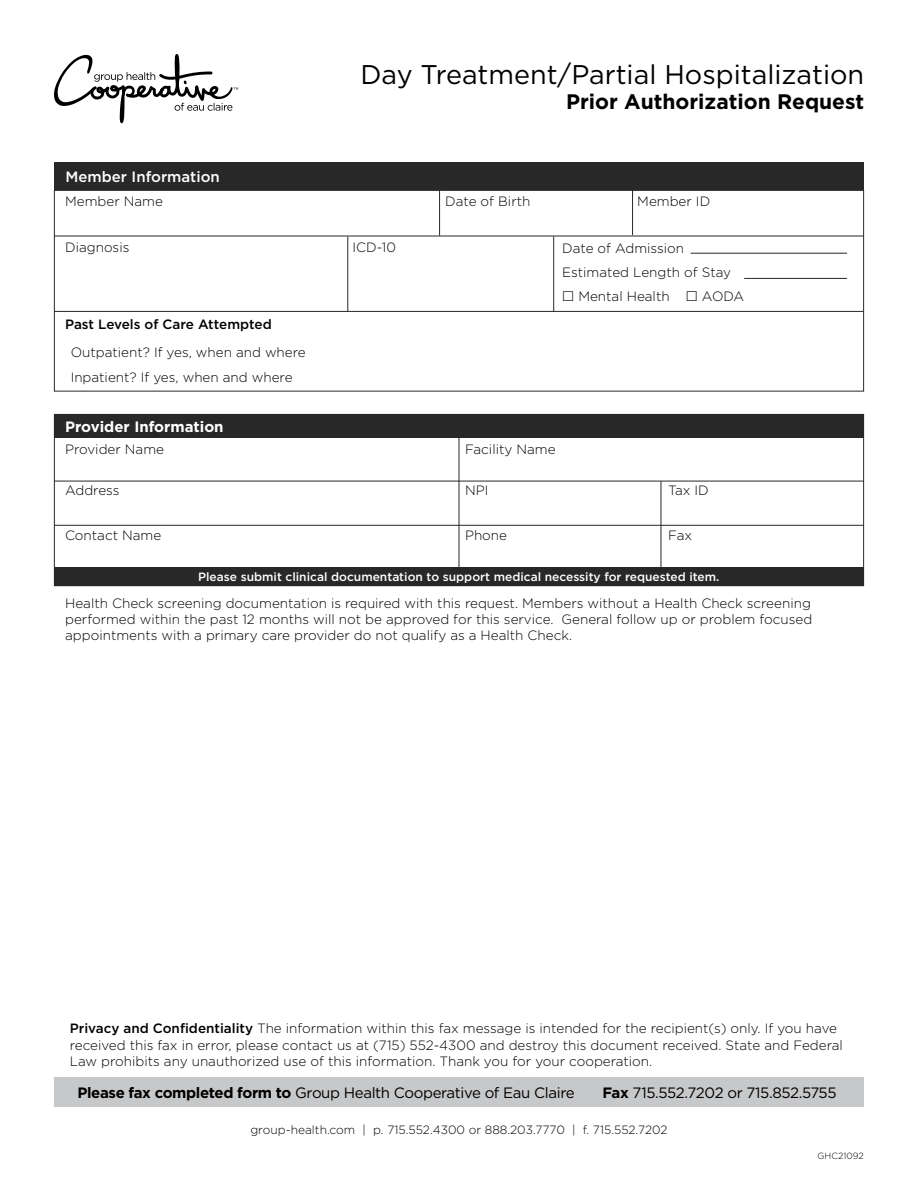
<style>
.page{position:relative;width:918px;height:1188px;background:#fff}
.page>*{position:absolute;margin:0;border:0;box-sizing:border-box;transform-origin:0 0}
.t1{font:27px "Gotham HTF";color:#000}
.t2{font:700 21px "Gotham HTF";color:#000}
.t3{font:15px "Gotham HTF";letter-spacing:-.025em;color:#000}
.t4{font:700 15px "Gotham HTF";color:#fff}
.t5{font:500 15px "Gotham HTF";color:#fff}
.t6{font:300 13.5px/16.2px "Gotham HTF";color:#000;text-align:justify}
.t7{font:500 13.5px "Gotham HTF";color:#000}
.t8{font:500 12px "Gotham HTF";color:#fff}
.t9{font:300 12px "Gotham HTF";color:#000}
.t10{font:300 9px "Gotham HTF";color:#000}
.s1{font-weight:500}
.s2{font-weight:700}
</style>
<div class="page">
<div style="left:54px;top:414px;width:810px;height:23px;background:#292829"></div>
<hr style="left:439px;top:190px;width:1px;height:46px;background:#292829">
<hr style="left:553px;top:236px;width:1px;height:76px;background:#292829">
<hr style="left:347px;top:236px;width:1px;height:76px;background:#292829">
<hr style="left:632px;top:190px;width:1px;height:45px;background:#292829">
<div style="left:54px;top:163px;width:810px;height:27px;background:#292829"></div>
<svg style="left:54px;top:54px;width:184px;height:69px"></svg>
<div style="left:54px;top:190px;width:810px;height:202px;border:1px solid #292829"></div>
<hr style="left:54px;top:311px;width:810px;height:1px;background:#292829">
<hr style="left:54px;top:236px;width:810px;height:1px;background:#292829">
<hr style="left:459px;top:437px;width:1px;height:131px;background:#292829">
<hr style="left:661px;top:481px;width:1px;height:87px;background:#292829">
<hr style="left:54px;top:481px;width:810px;height:1px;background:#292829">
<hr style="left:54px;top:525px;width:810px;height:1px;background:#292829">
<hr style="left:691px;top:253px;width:156px;height:1px;background:#292829">
<hr style="left:744px;top:278px;width:103px;height:1px;background:#292829">
<div style="left:54px;top:1077px;width:810px;height:30px;background:#c7c8ca"></div>
<div style="left:54px;top:568px;width:810px;height:18px;background:#292829"></div>
<h1 class="t1" style="left:360px;top:59px;width:505px">Day Treatment/Partial Hospitalization</h1>
<h2 class="t2" style="left:566px;top:89px;width:300px">Prior Authorization Request</h2>
<p class="t5" style="left:66px;top:168px;width:156px">Member Information</p>
<p class="t6" style="left:65px;top:193px;width:99px">Member Name</p>
<p class="t6" style="left:65px;top:239px;width:66px">Diagnosis</p>
<p class="t6" style="left:352px;top:239px;width:45px">ICD-10</p>
<p class="t7" style="left:65px;top:316px;width:208px">Past Levels of Care Attempted</p>
<p class="t6" style="left:71px;top:344px;width:237px">Outpatient? If yes, when and where</p>
<p class="t6" style="left:71px;top:369px;width:223px">Inpatient? If yes, when and where</p>
<p class="t6" style="left:445px;top:193px;width:87px">Date of Birth</p>
<p class="t6" style="left:637px;top:193px;width:74px">Member ID</p>
<p class="t6" style="left:562px;top:240px;width:123px">Date of Admission</p>
<p class="t6" style="left:562px;top:264px;width:170px">Estimated Length of Stay</p>
<p class="t6" style="left:578px;top:288px;width:93px">Mental Health</p>
<p class="t6" style="left:702px;top:288px;width:44px">AODA</p>
<p class="t4" style="left:65px;top:418px;width:160px">Provider Information</p>
<p class="t6" style="left:65px;top:441px;width:100px">Provider Name</p>
<p class="t6" style="left:465px;top:441px;width:92px">Facility Name</p>
<p class="t6" style="left:465px;top:482px;width:25px">NPI</p>
<p class="t6" style="left:465px;top:527px;width:44px">Phone</p>
<p class="t6" style="left:65px;top:482px;width:56px">Address</p>
<p class="t6" style="left:65px;top:527px;width:98px">Contact Name</p>
<p class="t6" style="left:668px;top:482px;width:42px">Tax ID</p>
<p class="t6" style="left:668px;top:527px;width:25px">Fax</p>
<p class="t8" style="left:198px;top:570px;width:523px">Please submit clinical documentation to support medical necessity for requested item.</p>
<p class="t6" style="left:65px;top:595px;width:749px">Health Check screening documentation is required with this request. Members without a Health Check screening performed within the past 12 months will not be approved for this service. General follow up or problem focused appointments with a primary care provider do not qualify as a Health Check.</p>
<p class="t6" style="left:70px;top:1020px;width:775px;text-align:left"><span class="s1">Privacy and Confidentiality</span> The information within this fax message is intended for the recipient(s) only. If you have received this fax in error, please contact us at (715) 552-4300 and destroy this document received. State and Federal<br>Law prohibits any unauthorized use of this information. Thank you for your cooperation.</p>
<p class="t3" style="left:77px;top:1084px;width:499px"><span class="s2">Please fax completed form to</span> Group Health Cooperative of Eau Claire</p>
<p class="t3" style="left:603px;top:1084px;width:235px"><span class="s2">Fax</span> 715.552.7202 or 715.852.5755</p>
<p class="t9" style="left:250px;top:1123px;width:419px">group-health.com | p. 715.552.4300 or 888.203.7770 | f. 715.552.7202</p>
<p class="t10" style="left:818px;top:1151px;width:48px">GHC21092</p>
</div>
